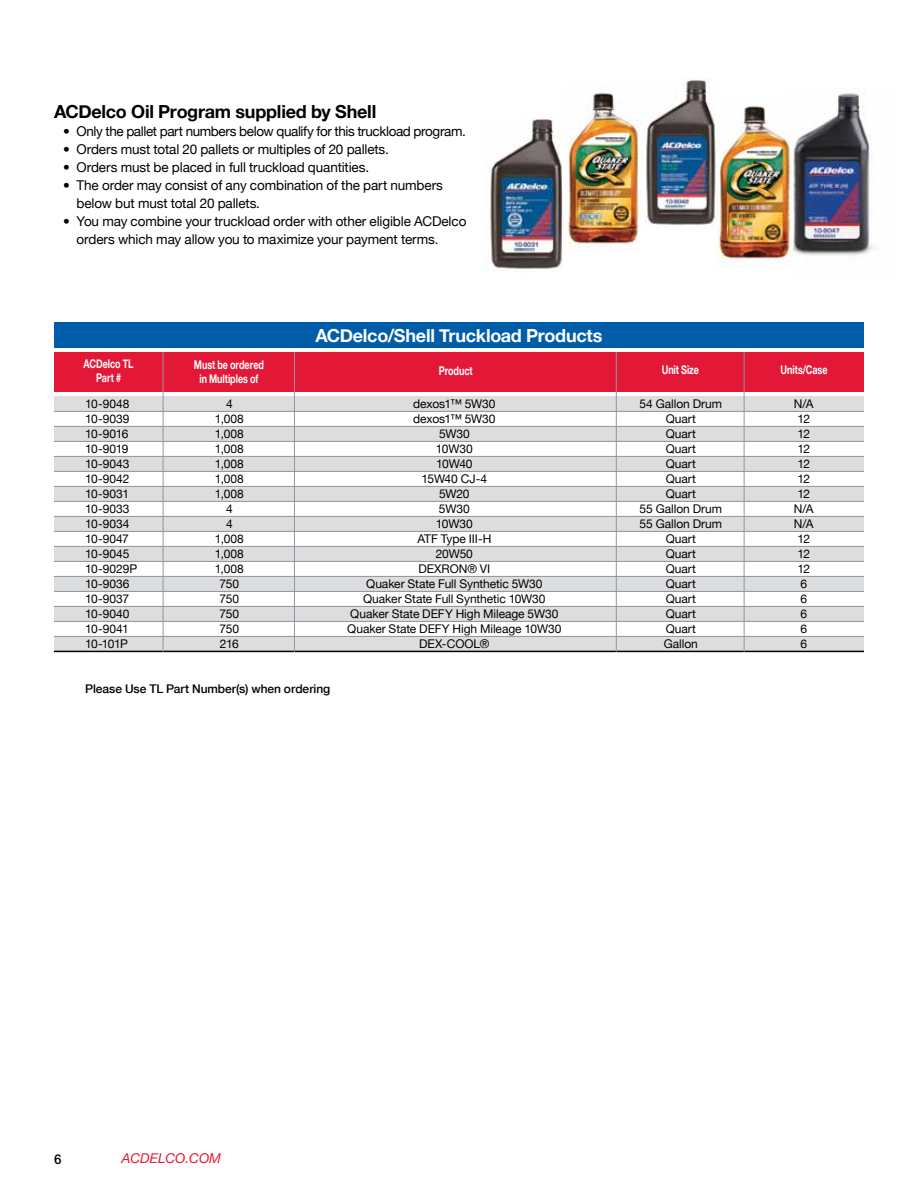
<style>
.page{position:relative;width:918px;height:1188px;background:#fff}
.page>*{position:absolute;margin:0;border:0;box-sizing:border-box;transform-origin:0 0}
.t1{font:700 18px "Helvetica Neue";letter-spacing:-.015em;color:#000}
.t2{font:700 18px "Helvetica Neue";letter-spacing:-.015em;color:#fff}
.t3{font:13.5px/18px "Helvetica Neue";letter-spacing:-.01em;color:#000}
.t4{font:13.5px "Helvetica Neue";letter-spacing:-.03em;color:#000}
.t5{font:italic 13.5px "Helvetica Neue";color:#e31837}
.t6{font:500 13.5px "Arial";color:#000}
.t7{font:12px "Helvetica Neue";letter-spacing:-.005em;color:#000}
.t8{font:700 12px/13.5px "Helvetica Neue";letter-spacing:-.005em;color:#fff;text-align:center;scale:.75 1}
.t9{font:500 12px "Helvetica Neue";letter-spacing:-.005em;color:#000}
</style>
<div class="page">
<div style="left:54px;top:396px;width:810px;height:15px;background:#dcddde"></div>
<div style="left:54px;top:426px;width:810px;height:15px;background:#dcddde"></div>
<div style="left:54px;top:456px;width:810px;height:15px;background:#dcddde"></div>
<div style="left:54px;top:486px;width:810px;height:15px;background:#dcddde"></div>
<div style="left:54px;top:516px;width:810px;height:15px;background:#dcddde"></div>
<div style="left:54px;top:546px;width:810px;height:15px;background:#dcddde"></div>
<div style="left:54px;top:576px;width:810px;height:15px;background:#dcddde"></div>
<div style="left:54px;top:606px;width:810px;height:15px;background:#dcddde"></div>
<div style="left:54px;top:636px;width:810px;height:15px;background:#dcddde"></div>
<hr style="left:54px;top:411px;width:810px;height:1px;background:#939598">
<hr style="left:54px;top:426px;width:810px;height:1px;background:#939598">
<hr style="left:54px;top:441px;width:810px;height:1px;background:#939598">
<hr style="left:54px;top:456px;width:810px;height:1px;background:#939598">
<hr style="left:54px;top:471px;width:810px;height:1px;background:#939598">
<hr style="left:54px;top:486px;width:810px;height:1px;background:#939598">
<hr style="left:54px;top:501px;width:810px;height:1px;background:#939598">
<hr style="left:54px;top:516px;width:810px;height:1px;background:#939598">
<hr style="left:54px;top:531px;width:810px;height:1px;background:#939598">
<hr style="left:54px;top:546px;width:810px;height:1px;background:#939598">
<hr style="left:54px;top:561px;width:810px;height:1px;background:#939598">
<hr style="left:54px;top:576px;width:810px;height:1px;background:#939598">
<hr style="left:54px;top:591px;width:810px;height:1px;background:#939598">
<hr style="left:54px;top:606px;width:810px;height:1px;background:#939598">
<hr style="left:54px;top:621px;width:810px;height:1px;background:#939598">
<hr style="left:54px;top:636px;width:810px;height:1px;background:#939598">
<hr style="left:54px;top:651px;width:810px;height:1px;background:#000">
<div style="left:54px;top:322px;width:810px;height:26px;background:#005daa"></div>
<div style="left:54px;top:352px;width:810px;height:40px;background:#e31837"></div>
<img style="left:793px;top:93px;width:80px;height:163px">
<img style="left:640px;top:78px;width:76px;height:147px">
<img style="left:716px;top:105px;width:77px;height:163px">
<img style="left:567px;top:92px;width:73px;height:153px">
<img style="left:486px;top:118px;width:77px;height:155px">
<hr style="left:163px;top:352px;width:1px;height:300px;background:#939598">
<hr style="left:294px;top:352px;width:1px;height:300px;background:#939598">
<hr style="left:616px;top:352px;width:1px;height:300px;background:#939598">
<hr style="left:744px;top:352px;width:1px;height:300px;background:#939598">
<h1 class="t1" style="left:54px;top:100px;width:324px">ACDelco Oil Program supplied by Shell</h1>
<p class="t4" style="left:63px;top:123px;width:404px">• Only the pallet part numbers below qualify for this truckload program.</p>
<p class="t3" style="left:63px;top:140px;width:327px">• Orders must total 20 pallets or multiples of 20 pallets.</p>
<p class="t3" style="left:63px;top:158px;width:308px">• Orders must be placed in full truckload quantities.</p>
<p class="t3" style="left:77px;top:176px;width:368px;text-indent:-14px">• The order may consist of any combination of the part numbers below but must total 20 pallets.</p>
<p class="t3" style="left:77px;top:212px;width:391px;text-indent:-14px">• You may combine your truckload order with other eligible ACDelco orders which may allow you to maximize your payment terms.</p>
<h1 class="t2" style="left:315px;top:324px;width:289px">ACDelco/Shell Truckload Products</h1>
<p class="t8" style="left:84px;top:357px;width:68px">ACDelco TL<br>Part #</p>
<p class="t8" style="left:194px;top:358px;width:95px">Must be ordered in Multiples of</p>
<p class="t8" style="left:439px;top:364px;width:47px">Product</p>
<p class="t8" style="left:662px;top:363px;width:51px">Unit Size</p>
<p class="t8" style="left:781px;top:363px;width:64px">Units/Case</p>
<p class="t7" style="left:85px;top:397px;width:46px">10-9048</p>
<p class="t7" style="left:226px;top:397px;width:8px">4</p>
<p class="t7" style="left:413px;top:397px;width:84px">dexos1™ 5W30</p>
<p class="t7" style="left:640px;top:397px;width:84px">54 Gallon Drum</p>
<p class="t7" style="left:794px;top:397px;width:21px">N/A</p>
<p class="t7" style="left:85px;top:412px;width:46px">10-9039</p>
<p class="t7" style="left:215px;top:412px;width:31px">1,008</p>
<p class="t7" style="left:413px;top:412px;width:84px">dexos1™ 5W30</p>
<p class="t7" style="left:666px;top:412px;width:32px">Quart</p>
<p class="t7" style="left:797px;top:412px;width:14px">12</p>
<p class="t7" style="left:85px;top:427px;width:45px">10-9016</p>
<p class="t7" style="left:215px;top:427px;width:31px">1,008</p>
<p class="t7" style="left:439px;top:427px;width:32px">5W30</p>
<p class="t7" style="left:666px;top:427px;width:32px">Quart</p>
<p class="t7" style="left:797px;top:427px;width:14px">12</p>
<p class="t7" style="left:85px;top:442px;width:45px">10-9019</p>
<p class="t7" style="left:215px;top:442px;width:31px">1,008</p>
<p class="t7" style="left:436px;top:442px;width:38px">10W30</p>
<p class="t7" style="left:666px;top:442px;width:32px">Quart</p>
<p class="t7" style="left:797px;top:442px;width:14px">12</p>
<p class="t7" style="left:85px;top:457px;width:46px">10-9043</p>
<p class="t7" style="left:215px;top:457px;width:31px">1,008</p>
<p class="t7" style="left:436px;top:457px;width:38px">10W40</p>
<p class="t7" style="left:666px;top:457px;width:32px">Quart</p>
<p class="t7" style="left:797px;top:457px;width:14px">12</p>
<p class="t7" style="left:85px;top:472px;width:46px">10-9042</p>
<p class="t7" style="left:215px;top:472px;width:31px">1,008</p>
<p class="t7" style="left:422px;top:472px;width:67px">15W40 CJ-4</p>
<p class="t7" style="left:666px;top:472px;width:32px">Quart</p>
<p class="t7" style="left:797px;top:472px;width:14px">12</p>
<p class="t7" style="left:85px;top:487px;width:45px">10-9031</p>
<p class="t7" style="left:215px;top:487px;width:31px">1,008</p>
<p class="t7" style="left:439px;top:487px;width:32px">5W20</p>
<p class="t7" style="left:666px;top:487px;width:32px">Quart</p>
<p class="t7" style="left:797px;top:487px;width:14px">12</p>
<p class="t7" style="left:85px;top:502px;width:46px">10-9033</p>
<p class="t7" style="left:226px;top:502px;width:8px">4</p>
<p class="t7" style="left:439px;top:502px;width:32px">5W30</p>
<p class="t7" style="left:640px;top:502px;width:84px">55 Gallon Drum</p>
<p class="t7" style="left:794px;top:502px;width:21px">N/A</p>
<p class="t7" style="left:85px;top:517px;width:46px">10-9034</p>
<p class="t7" style="left:226px;top:517px;width:8px">4</p>
<p class="t7" style="left:436px;top:517px;width:38px">10W30</p>
<p class="t7" style="left:640px;top:517px;width:84px">55 Gallon Drum</p>
<p class="t7" style="left:794px;top:517px;width:21px">N/A</p>
<p class="t7" style="left:85px;top:532px;width:45px">10-9047</p>
<p class="t7" style="left:215px;top:532px;width:31px">1,008</p>
<p class="t7" style="left:417px;top:532px;width:76px">ATF Type III-H</p>
<p class="t7" style="left:666px;top:532px;width:32px">Quart</p>
<p class="t7" style="left:797px;top:532px;width:14px">12</p>
<p class="t7" style="left:85px;top:547px;width:46px">10-9045</p>
<p class="t7" style="left:215px;top:547px;width:31px">1,008</p>
<p class="t7" style="left:436px;top:547px;width:39px">20W50</p>
<p class="t7" style="left:666px;top:547px;width:32px">Quart</p>
<p class="t7" style="left:797px;top:547px;width:14px">12</p>
<p class="t7" style="left:85px;top:562px;width:53px">10-9029P</p>
<p class="t7" style="left:215px;top:562px;width:31px">1,008</p>
<p class="t7" style="left:418px;top:562px;width:73px">DEXRON® VI</p>
<p class="t7" style="left:666px;top:562px;width:32px">Quart</p>
<p class="t7" style="left:797px;top:562px;width:14px">12</p>
<p class="t7" style="left:85px;top:577px;width:46px">10-9036</p>
<p class="t7" style="left:220px;top:577px;width:21px">750</p>
<p class="t7" style="left:366px;top:577px;width:178px">Quaker State Full Synthetic 5W30</p>
<p class="t7" style="left:666px;top:577px;width:32px">Quart</p>
<p class="t7" style="left:800px;top:577px;width:8px">6</p>
<p class="t7" style="left:85px;top:592px;width:46px">10-9037</p>
<p class="t7" style="left:220px;top:592px;width:21px">750</p>
<p class="t7" style="left:363px;top:592px;width:184px">Quaker State Full Synthetic 10W30</p>
<p class="t7" style="left:666px;top:592px;width:32px">Quart</p>
<p class="t7" style="left:800px;top:592px;width:8px">6</p>
<p class="t7" style="left:85px;top:607px;width:46px">10-9040</p>
<p class="t7" style="left:220px;top:607px;width:21px">750</p>
<p class="t7" style="left:350px;top:607px;width:210px">Quaker State DEFY High Mileage 5W30</p>
<p class="t7" style="left:666px;top:607px;width:32px">Quart</p>
<p class="t7" style="left:800px;top:607px;width:8px">6</p>
<p class="t7" style="left:85px;top:622px;width:45px">10-9041</p>
<p class="t7" style="left:220px;top:622px;width:21px">750</p>
<p class="t7" style="left:347px;top:622px;width:216px">Quaker State DEFY High Mileage 10W30</p>
<p class="t7" style="left:666px;top:622px;width:32px">Quart</p>
<p class="t7" style="left:800px;top:622px;width:8px">6</p>
<p class="t7" style="left:85px;top:637px;width:44px">10-101P</p>
<p class="t7" style="left:220px;top:637px;width:20px">216</p>
<p class="t7" style="left:419px;top:637px;width:72px">DEX-COOL®</p>
<p class="t7" style="left:664px;top:637px;width:36px">Gallon</p>
<p class="t7" style="left:800px;top:637px;width:8px">6</p>
<p class="t9" style="left:85px;top:682px;width:247px">Please Use TL Part Number(s) when ordering</p>
<p class="t6" style="left:54px;top:1151px;width:9px">6</p>
<p class="t5" style="left:122px;top:1150px;width:101px">ACDELCO.COM</p>
</div>
